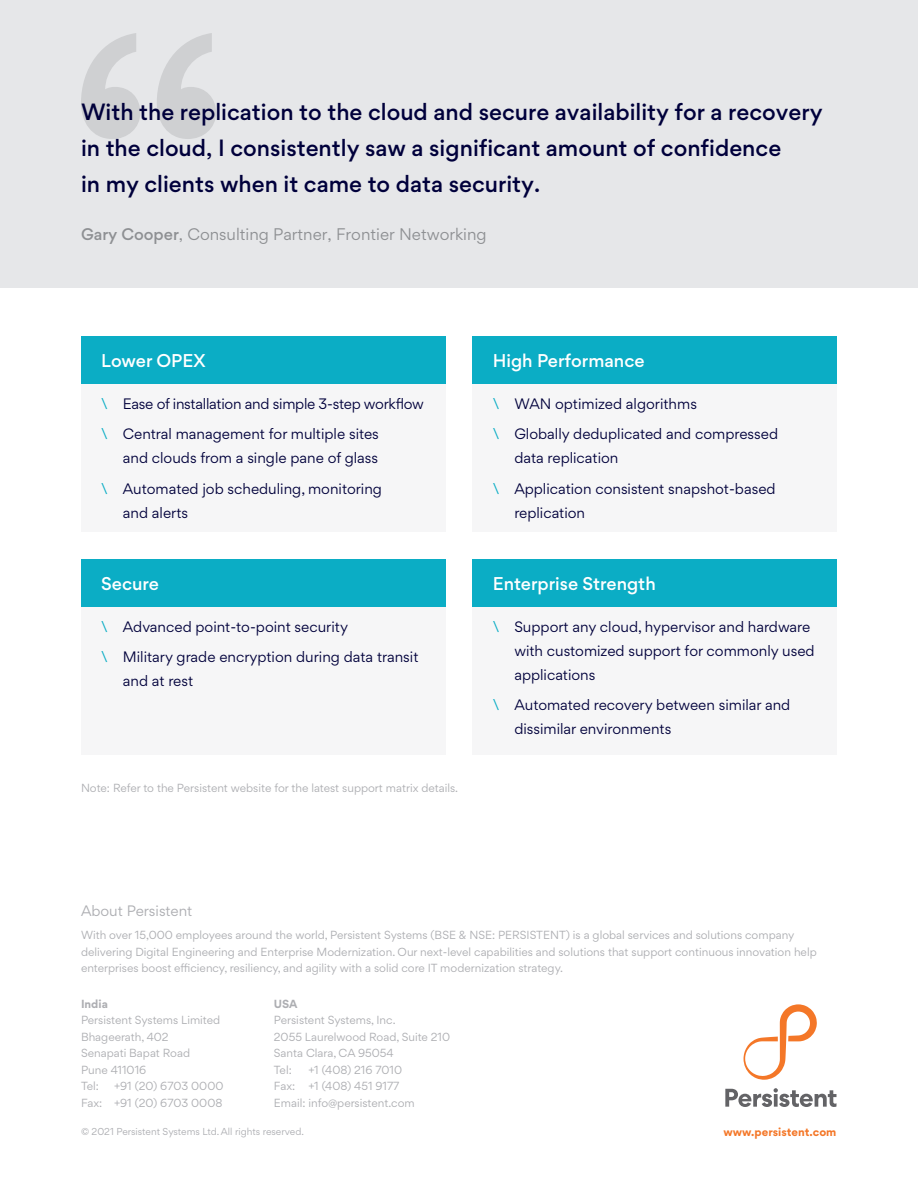
<style>
.page{position:relative;width:918px;height:1188px;background:#fff}
.page>*{position:absolute;margin:0;border:0;box-sizing:border-box;transform-origin:0 0}
.Quote_Style_2{font:500 21px/36px "Gordita";color:#00003b}
.t1{font:500 16.5px "Gordita";color:#fff}
.Quote_Style_2-2{font:15px "Gordita";color:#8e9093}
.t2{font:13.5px/24px "Gordita";color:#00003b}
.t3{font:13.5px "Gordita";letter-spacing:-.02em;color:#00003b}
.t4{font:13.5px "Gordita";color:#adaeb2}
.t5{font:10.5px/16.5px "Gordita";color:#adaeb2}
.t6{font:700 10.5px "Gordita";color:#f47728}
.t7{font:700 10.5px "Gordita";color:#adaeb2}
.t8{font:9px "Gordita";color:#adaeb2}
.s1{font-weight:500}
.s2{color:#0badc5}
</style>
<div class="page">
<div style="left:0;top:0;width:918px;height:288px;background:#e6e7e9"></div>
<svg style="left:81px;top:33px;width:135px;height:106px"></svg>
<div style="left:81px;top:336px;width:365px;height:48px;background:#0badc5"></div>
<div style="left:81px;top:559px;width:365px;height:48px;background:#0badc5"></div>
<div style="left:472px;top:336px;width:365px;height:48px;background:#0badc5"></div>
<div style="left:472px;top:559px;width:365px;height:48px;background:#0badc5"></div>
<div style="left:81px;top:384px;width:365px;height:148px;background:#f6f6f7"></div>
<div style="left:81px;top:607px;width:365px;height:147px;background:#f6f6f7"></div>
<div style="left:472px;top:384px;width:365px;height:148px;background:#f6f6f7"></div>
<div style="left:472px;top:607px;width:365px;height:147px;background:#f6f6f7"></div>
<svg style="left:744px;top:1004px;width:73px;height:76px"></svg>
<svg style="left:725px;top:1088px;width:112px;height:19px"></svg>
<p class="Quote_Style_2" style="left:81px;top:94px;width:743px">With the replication to the cloud and secure availability for a recovery in the cloud, I consistently saw a significant amount of confidence<br>in my clients when it came to data security.</p>
<p class="Quote_Style_2-2" style="left:81px;top:223px;width:407px"><span class="s1">Gary Cooper</span>, Consulting Partner, Frontier Networking</p>
<p class="t1" style="left:101px;top:348px;width:106px">Lower OPEX</p>
<p class="t1" style="left:493px;top:348px;width:153px">High Performance</p>
<p class="t3" style="left:101px;top:393px;width:324px"><span class="s2">\</span> Ease of installation and simple 3-step workflow</p>
<p class="t2" style="left:101px;top:422px;width:279px;text-align:right"><span class="s2">\</span> Central management for multiple sites and clouds from a single pane of glass</p>
<p class="t2" style="left:123px;top:477px;width:261px;text-indent:-22px"><span class="s2">\</span> Automated job scheduling, monitoring and alerts</p>
<p class="t2" style="left:493px;top:391px;width:206px"><span class="s2">\</span> WAN optimized algorithms</p>
<p class="t2" style="left:514px;top:422px;width:265px;text-indent:-22px"><span class="s2">\</span> Globally deduplicated and compressed data replication</p>
<p class="t2" style="left:514px;top:477px;width:263px;text-indent:-22px"><span class="s2">\</span> Application consistent snapshot-based replication</p>
<p class="t1" style="left:101px;top:571px;width:59px">Secure</p>
<p class="t1" style="left:493px;top:571px;width:165px">Enterprise Strength</p>
<p class="t2" style="left:101px;top:614px;width:248px"><span class="s2">\</span> Advanced point-to-point security</p>
<p class="t2" style="left:123px;top:645px;width:297px;text-indent:-22px"><span class="s2">\</span> Military grade encryption during data transit and at rest</p>
<p class="t2" style="left:514px;top:614px;width:302px;text-indent:-22px"><span class="s2">\</span> Support any cloud, hypervisor and hardware with customized support for commonly used applications</p>
<p class="t2" style="left:514px;top:693px;width:278px;text-indent:-22px"><span class="s2">\</span> Automated recovery between similar and dissimilar environments</p>
<p class="t5" style="left:81px;top:780px;width:379px">Note: Refer to the Persistent website for the latest support matrix details.</p>
<p class="t4" style="left:81px;top:901px;width:113px">About Persistent</p>
<p class="t5" style="left:81px;top:927px;width:737px">With over 15,000 employees around the world, Persistent Systems (BSE &amp; NSE: PERSISTENT) is a global services and solutions company delivering Digital Engineering and Enterprise Modernization. Our next-level capabilities and solutions that support continuous innovation help enterprises boost efficiency, resiliency, and agility with a solid core IT modernization strategy.</p>
<p class="t7" style="left:81px;top:995px;width:28px">India</p>
<p class="t5" style="left:81px;top:1012px;width:141px">Persistent Systems Limited</p>
<p class="t5" style="left:81px;top:1028px;width:89px">Bhageerath, 402</p>
<p class="t5" style="left:81px;top:1045px;width:111px">Senapati Bapat Road</p>
<p class="t5" style="left:81px;top:1061px;width:67px">Pune 411016</p>
<p class="t5" style="left:81px;top:1078px;width:19px">Tel:</p>
<p class="t5" style="left:114px;top:1078px;width:111px">+91 (20) 6703 0000</p>
<p class="t5" style="left:81px;top:1094px;width:143px">Fax: +91 (20) 6703 0008</p>
<p class="t7" style="left:274px;top:995px;width:25px">USA</p>
<p class="t5" style="left:274px;top:1012px;width:123px">Persistent Systems, Inc.</p>
<p class="t5" style="left:274px;top:1028px;width:178px">2055 Laurelwood Road, Suite 210</p>
<p class="t5" style="left:274px;top:1045px;width:121px">Santa Clara, CA 95054</p>
<p class="t5" style="left:274px;top:1061px;width:19px">Tel:</p>
<p class="t5" style="left:308px;top:1061px;width:95px">+1 (408) 216 7010</p>
<p class="t5" style="left:274px;top:1078px;width:127px">Fax: +1 (408) 451 9177</p>
<p class="t5" style="left:274px;top:1094px;width:142px">Email: info@persistent.com</p>
<p class="t8" style="left:81px;top:1125px;width:224px">© 2021 Persistent Systems Ltd. All rights reserved.</p>
<p class="t6" style="left:723px;top:1123px;width:115px">www.persistent.com</p>
</div>
